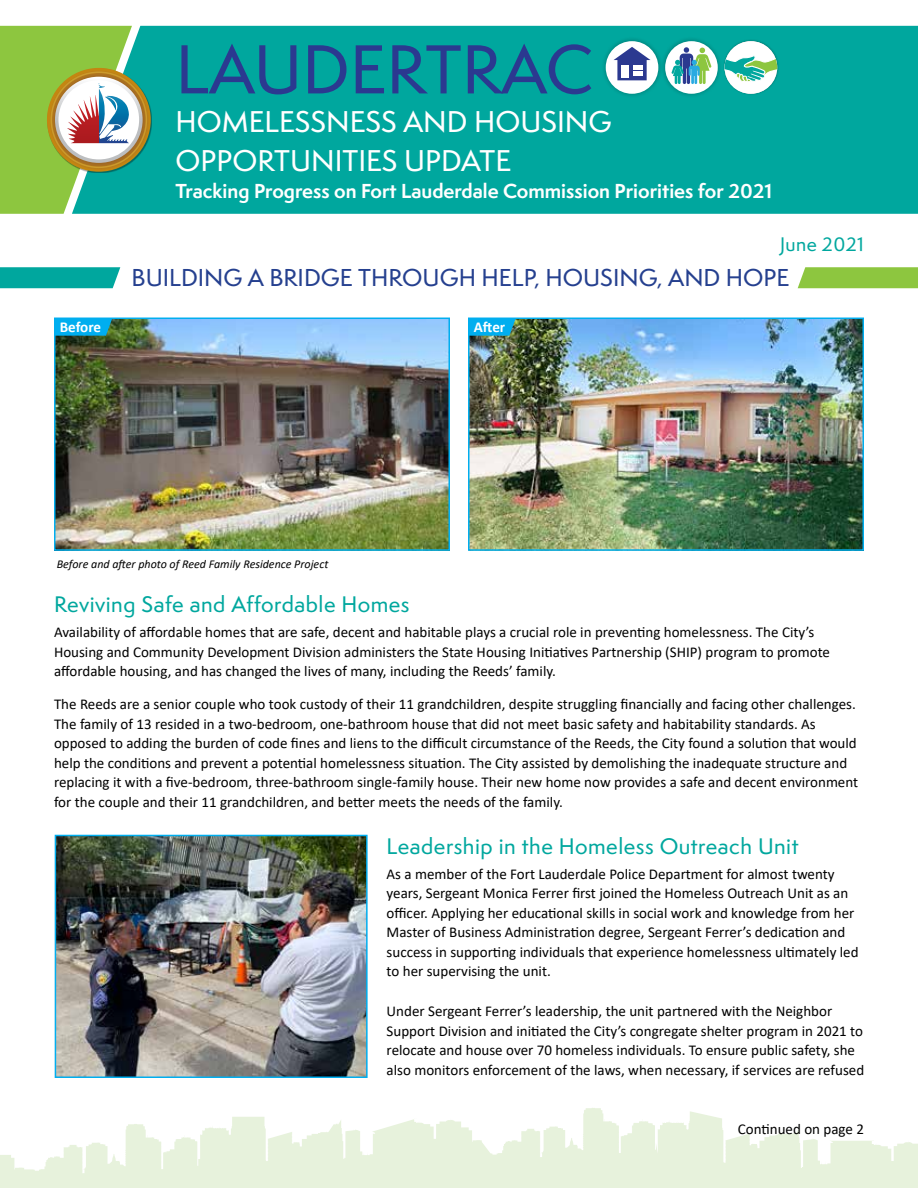
<style>
.page{position:relative;width:918px;height:1188px;background:#fff}
.page>*{position:absolute;margin:0;border:0;box-sizing:border-box;transform-origin:0 0}
.t1{font:500 63.6px "Semplicita Pro";color:#2b3990}
.t2{font:500 27.6px/39px "Semplicita Pro";color:#fff}
.t3{font:500 22.5px "Semplicita Pro";color:#25408f}
.t4{font:500 20.7px "Semplicita Pro";letter-spacing:.025em;color:#00a79e}
.t5{font:700 18.6px "Semplicita Pro";color:#fff}
.t6{font:500 18px "Semplicita Pro";letter-spacing:.025em;color:#00a79e}
.t7{font:700 15.15px "Calibri";color:#fff}
.t8{font:15px/19.5px "Calibri";color:#000}
.t9{font:italic 12px "Calibri";color:#000}
</style>
<div class="page">
<div style="left:151px;top:26px;width:767px;height:188px;background:#00a79e"></div>
<svg style="left:0;top:1108px;width:918px;height:80px;fill:#e7f2dc"></svg>
<svg style="left:0;top:267px;width:120px;height:21px;background:#0aaaa1"></svg>
<svg style="left:798px;top:267px;width:120px;height:21px;background:#91c846"></svg>
<svg style="left:0;top:26px;width:151px;height:188px;background:#89bb6f"></svg>
<div style="left:601px;top:37px;width:62px;height:61px;background:#000;opacity:.25"></div>
<div style="left:606px;top:41px;width:52px;height:53px;background:#fff;border-radius:50%"></div>
<svg style="left:614px;top:47px;width:37px;height:33px"></svg>
<div style="left:661px;top:37px;width:61px;height:61px;background:#000;opacity:.25"></div>
<div style="left:665px;top:41px;width:53px;height:53px;background:#fff;border-radius:50%"></div>
<svg style="left:671px;top:47px;width:41px;height:37px"></svg>
<div style="left:723px;top:39px;width:56px;height:57px;background:#000;opacity:.25"></div>
<div style="left:725px;top:41px;width:52px;height:53px;background:#fff;border-radius:50%"></div>
<svg style="left:725px;top:52px;width:52px;height:31px"></svg>
<img style="left:471px;top:321px;width:390px;height:227px">
<div style="left:468px;top:318px;width:396px;height:233px;border:2px solid #00aeef"></div>
<img style="left:57px;top:321px;width:390px;height:227px">
<div style="left:54px;top:318px;width:396px;height:233px;border:2px solid #00aeef"></div>
<svg style="left:54px;top:318px;width:58px;height:18px"></svg>
<svg style="left:468px;top:318px;width:48px;height:18px"></svg>
<img style="left:58px;top:838px;width:307px;height:237px">
<div style="left:55px;top:835px;width:313px;height:243px;border:2px solid #00aeef"></div>
<h1 class="t1" style="left:176px;top:24px;width:420px">LAUDERTRAC</h1>
<h2 class="t2" style="left:176px;top:102px;width:438px">HOMELESSNESS AND HOUSING<br>OPPORTUNITIES UPDATE</h2>
<p class="t5" style="left:176px;top:178px;width:598px">Tracking Progress on Fort Lauderdale Commission Priorities for 2021</p>
<p class="t6" style="left:780px;top:232px;width:85px">June 2021</p>
<h3 class="t3" style="left:131px;top:262px;width:660px">BUILDING A BRIDGE THROUGH HELP, HOUSING, AND HOPE</h3>
<p class="t7" style="left:60px;top:316px;width:43px">Before</p>
<p class="t7" style="left:474px;top:316px;width:33px">After</p>
<p class="t9" style="left:57px;top:556px;width:273px">Before and after photo of Reed Family Residence Project</p>
<h3 class="t4" style="left:54px;top:589px;width:357px">Reviving Safe and Affordable Homes</h3>
<p class="t8" style="left:54px;top:622px;width:778px">Availability of affordable homes that are safe, decent and habitable plays a crucial role in preventing homelessness. The City’s<br>Housing and Community Development Division administers the State Housing Initiatives Partnership (SHIP) program to promote affordable housing, and has changed the lives of many, including the Reeds’ family.</p>
<p class="t8" style="left:54px;top:694px;width:806px">The Reeds are a senior couple who took custody of their 11 grandchildren, despite struggling financially and facing other challenges.<br>The family of 13 resided in a two-bedroom, one-bathroom house that did not meet basic safety and habitability standards. As opposed to adding the burden of code fines and liens to the difficult circumstance of the Reeds, the City found a solution that would help the conditions and prevent a potential homelessness situation. The City assisted by demolishing the inadequate structure and replacing it with a five-bedroom, three-bathroom single-family house. Their new home now provides a safe and decent environment for the couple and their 11 grandchildren, and better meets the needs of the family.</p>
<h3 class="t4" style="left:387px;top:831px;width:413px">Leadership in the Homeless Outreach Unit</h3>
<p class="t8" style="left:387px;top:864px;width:474px">As a member of the Fort Lauderdale Police Department for almost twenty years, Sergeant Monica Ferrer first joined the Homeless Outreach Unit as an officer. Applying her educational skills in social work and knowledge from her Master of Business Administration degree, Sergeant Ferrer’s dedication and success in supporting individuals that experience homelessness ultimately led to her supervising the unit.</p>
<p class="t8" style="left:387px;top:1001px;width:479px">Under Sergeant Ferrer’s leadership, the unit partnered with the Neighbor Support Division and initiated the City’s congregate shelter program in 2021 to relocate and house over 70 homeless individuals. To ensure public safety, she also monitors enforcement of the laws, when necessary, if services are refused</p>
<p class="t8" style="left:738px;top:1119px;width:128px">Continued on page 2</p>
</div>
